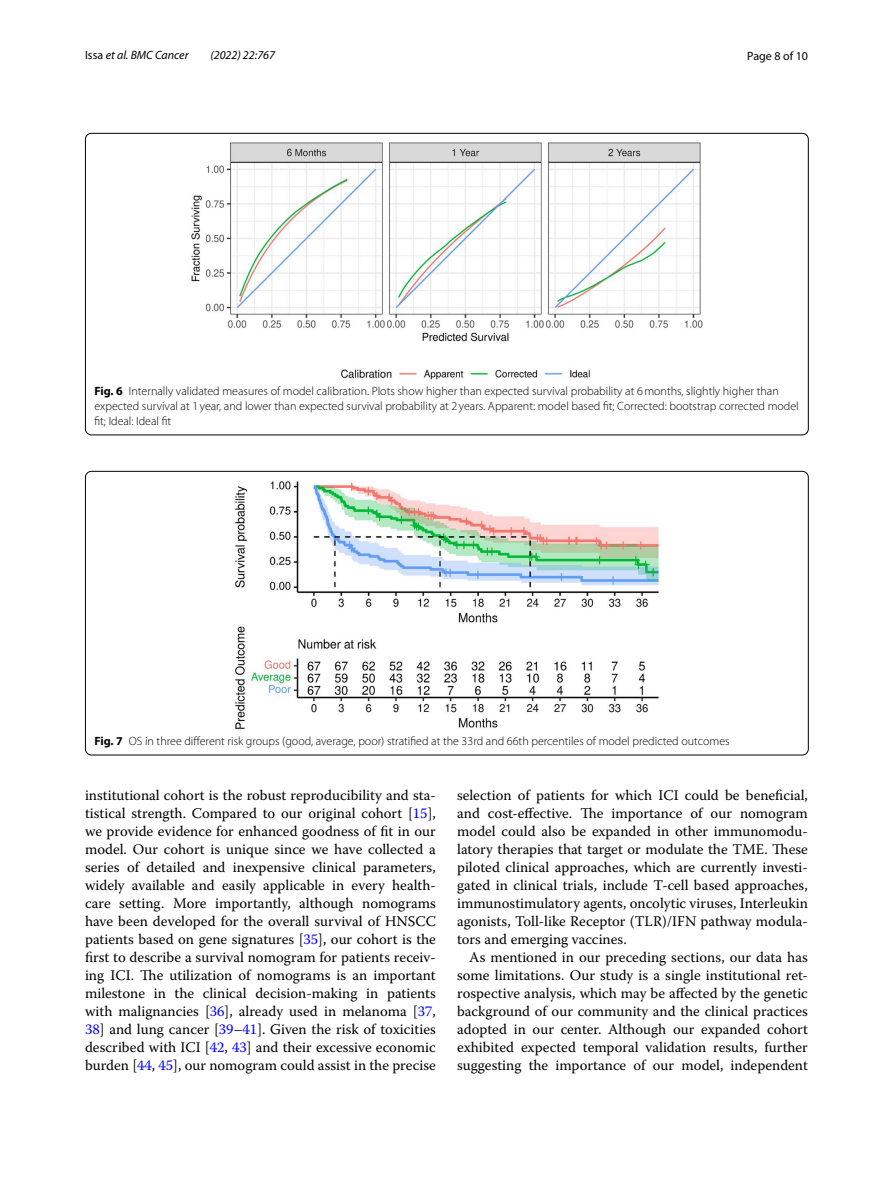
<style>
.page{position:relative;width:893px;height:1187px;background:#fff}
.page>*{position:absolute;margin:0;border:0;box-sizing:border-box;transform-origin:0 0}
.t1{font:14.7px/18px "Warnock Pro";color:#000;text-align:justify}
.t2{font:300 12px/15px "Myriad Pro";color:#000}
.t3{font:italic 12px "Myriad Pro";color:#000}
.t4{font:12px "Myriad Pro";color:#000}
.s1{font-style:normal}
.s2{font-weight:700}
.s3{color:#00f}
</style>
<div class="page">
<img style="left:192px;top:142px;width:510px;height:237px">
<img style="left:235px;top:481px;width:424px;height:248px">
<p class="t3" style="left:85px;top:48px;width:105px"><span class="s1">Issa</span> et al. BMC Cancer</p>
<p class="t3" style="left:210px;top:48px;width:66px">(2022) 22:767</p>
<p class="t4" style="left:747px;top:48px;width:62px">Page 8 of 10</p>
<p class="t2" style="left:94px;top:383px;width:706px"><span class="s2">Fig. 6</span> Internally validated measures of model calibration. Plots show higher than expected survival probability at 6months, slightly higher than expected survival at 1 year, and lower than expected survival probability at 2 years. Apparent: model based fit; Corrected: bootstrap corrected model fit; Ideal: Ideal fit</p>
<p class="t2" style="left:94px;top:733px;width:637px"><span class="s2">Fig. 7</span> OS in three different risk groups (good, average, poor) stratified at the 33rd and 66th percentiles of model predicted outcomes</p>
<p class="t1" style="left:85px;top:785px;width:352px">institutional cohort is the robust reproducibility and sta&shy;tistical strength. Compared to our original cohort [<span class="s3">15</span>], we provide evidence for enhanced goodness of fit in our model. Our cohort is unique since we have collected a series of detailed and inexpensive clinical parameters, widely available and easily applicable in every health&shy;care setting. More importantly, although nomograms have been developed for the overall survival of HNSCC patients based on gene signatures [<span class="s3">35</span>], our cohort is the first to describe a survival nomogram for patients receiv&shy;ing ICI. The utilization of nomograms is an important milestone in the clinical decision-making in patients with malignancies [<span class="s3">36</span>], already used in melanoma [<span class="s3">37</span>, <span class="s3">38</span>] and lung cancer [<span class="s3">39</span>–<span class="s3">41</span>]. Given the risk of toxicities described with ICI [<span class="s3">42</span>, <span class="s3">43</span>] and their excessive economic burden [<span class="s3">44</span>, <span class="s3">45</span>], our nomogram could assist in the precise</p>
<p class="t1" style="left:457px;top:785px;width:352px">selection of patients for which ICI could be beneficial, and cost-effective. The importance of our nomogram model could also be expanded in other immunomodu&shy;latory therapies that target or modulate the TME. These piloted clinical approaches, which are currently investi&shy;gated in clinical trials, include T-cell based approaches, immunostimulatory agents, oncolytic viruses, Interleukin agonists, Toll-like Receptor (TLR)/IFN pathway modula&shy;tors and emerging vaccines.</p>
<p class="t1" style="left:457px;top:947px;width:352px;text-indent:12px">As mentioned in our preceding sections, our data has some limitations. Our study is a single institutional ret&shy;rospective analysis, which may be affected by the genetic background of our community and the clinical practices adopted in our center. Although our expanded cohort exhibited expected temporal validation results, further suggesting the importance of our model, independent</p>
</div>
